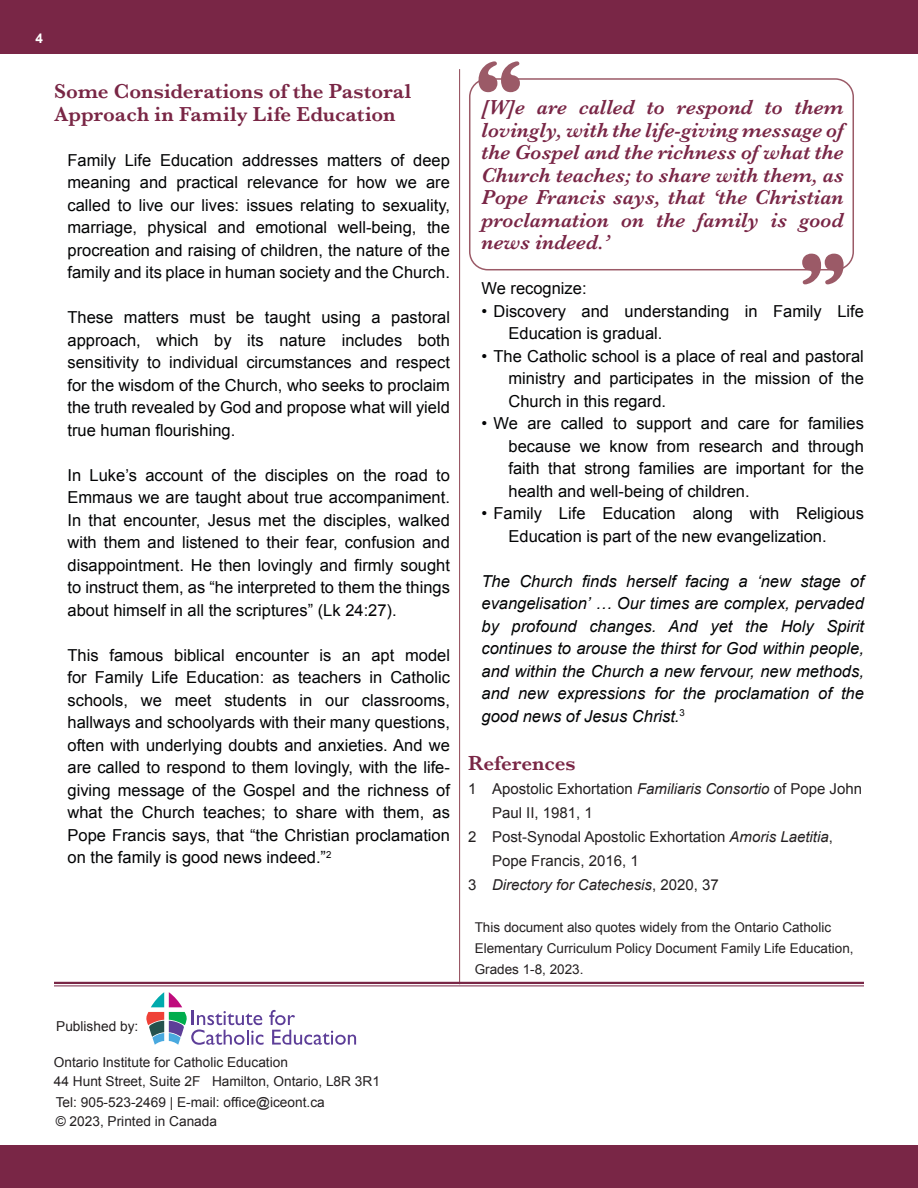
<style>
.page{position:relative;width:918px;height:1188px;background:#fff}
.page>*{position:absolute;margin:0;border:0;box-sizing:border-box;transform-origin:0 0}
.t1{font:138px "Bogart Trial";color:#9b5a67}
.body_text{font:italic 600 21px/22.5px "Baskerville";color:#792646;text-align:justify}
.Body_Copy_Paragraphs{font:600 21px/22.5px "Baskerville";letter-spacing:.005em;color:#792645}
.Body_Copy_Paragraphs-2{font:16.5px/22.5px "Arial";color:#020304;text-align:justify}
.Body_Copy_Paragraphs-3{font:italic 16.5px/22.5px "Arial";color:#020304;text-align:justify}
.Numbered_Bulleted_Te{font:15px/24px "Arial";color:#231f20}
.Numbered_Bulleted_Te-2{font:italic 15px "Arial";color:#231f20}
.t2{font:13.65px "Arial";color:#231f20}
.Numbered_Bulleted_Te-3{font:13.5px/21px "Arial";color:#231f20}
.t3{font:700 13.5px "Arial";color:#fff}
.s1{font-style:italic}
.s2{font-style:normal}
</style>
<div class="page">
<hr style="left:459px;top:69px;width:1px;height:915px;background:#995865">
<svg style="left:48px;top:981px;width:349px;height:165px"></svg>
<svg style="left:146px;top:992px;width:210px;height:53px"></svg>
<div style="left:0;top:1146px;width:918px;height:42px;background:#792646"></div>
<div style="left:0;top:0;width:918px;height:54px;background:#792646"></div>
<div style="left:54px;top:1057px;width:395px;height:32px;background:#fff"></div>
<div style="left:56px;top:1097px;width:282px;height:30px;background:#fff"></div>
<div style="left:469px;top:78px;width:385px;height:192px;border:2px solid #9b5a67;border-radius:18px"></div>
<hr style="left:54px;top:982px;width:810px;height:2px;background:#792646">
<hr style="left:54px;top:986px;width:810px;height:1px;background:#792646">
<p class="t3" style="left:36px;top:29px;width:9px">4</p>
<p class="Body_Copy_Paragraphs" style="left:54px;top:80px;width:359px">Some Considerations of the Pastoral<br>Approach in Family Life Education</p>
<p class="Body_Copy_Paragraphs-2" style="left:68px;top:149px;width:384px">Family Life Education addresses matters of deep meaning and practical relevance for how we are called to live our lives: issues relating to sexuality, marriage, physical and emotional well-being, the procreation and raising of children, the nature of the family and its place in human society and the Church.</p>
<p class="Body_Copy_Paragraphs-2" style="left:68px;top:307px;width:384px">These matters must be taught using a pastoral approach, which by its nature includes both sensitivity to individual circumstances and respect for the wisdom of the Church, who seeks to proclaim the truth revealed by God and propose what will yield true human flourishing.</p>
<p class="Body_Copy_Paragraphs-2" style="left:68px;top:464px;width:384px">In Luke’s account of the disciples on the road to Emmaus we are taught about true accompaniment.<br>In that encounter, Jesus met the disciples, walked with them and listened to their fear, confusion and disappointment. He then lovingly and firmly sought to instruct them, as “he interpreted to them the things about himself in all the scriptures” (Lk 24:27).</p>
<p class="Body_Copy_Paragraphs-2" style="left:68px;top:644px;width:384px">This famous biblical encounter is an apt model for Family Life Education: as teachers in Catholic schools, we meet students in our classrooms, hallways and schoolyards with their many questions, often with underlying doubts and anxieties. And we are called to respond to them lovingly, with the life&shy;giving message of the Gospel and the richness of what the Church teaches; to share with them, as Pope Francis says, that “the Christian proclamation on the family is good news indeed.”<sup>2</sup></p>
<p class="t1" style="left:471px;top:14px;width:57px">“</p>
<p class="body_text" style="left:482px;top:96px;width:364px">[W]e are called to respond to them lovingly, with the life-giving message of the Gospel and the richness of what the Church teaches; to share with them, as Pope Francis says, that ‘the Christian proclamation on the family is good news indeed.’</p>
<p class="Body_Copy_Paragraphs-2" style="left:482px;top:277px;width:107px">We recognize:</p>
<p class="Body_Copy_Paragraphs-2" style="left:508px;top:300px;width:357px;text-indent:-27px">• Discovery and understanding in Family Life<br>Education is gradual.</p>
<p class="Body_Copy_Paragraphs-2" style="left:508px;top:345px;width:357px;text-indent:-27px">• The Catholic school is a place of real and pastoral ministry and participates in the mission of the Church in this regard.</p>
<p class="Body_Copy_Paragraphs-2" style="left:508px;top:412px;width:357px;text-indent:-27px">• We are called to support and care for families because we know from research and through faith that strong families are important for the health and well-being of children.</p>
<p class="Body_Copy_Paragraphs-2" style="left:508px;top:502px;width:357px;text-indent:-27px">• Family Life Education along with Religious<br>Education is part of the new evangelization.</p>
<p class="Body_Copy_Paragraphs-3" style="left:482px;top:570px;width:384px">The Church finds herself facing a ‘new stage of evangelisation’ … Our times are complex, pervaded by profound changes. And yet the Holy Spirit continues to arouse the thirst for God within people, and within the Church a new fervour, new methods, and new expressions for the proclamation of the good news of Jesus Christ.<sup>3</sup></p>
<p class="Body_Copy_Paragraphs" style="left:468px;top:751px;width:109px">References</p>
<p class="Numbered_Bulleted_Te" style="left:492px;top:777px;width:372px;text-indent:-24px">1 Apostolic Exhortation <span class="s1">Familiaris Consortio</span> of Pope John<br>Paul II, 1981, 1</p>
<p class="Numbered_Bulleted_Te" style="left:492px;top:825px;width:343px;text-indent:-24px">2 Post-Synodal Apostolic Exhortation <span class="s1">Amoris Laetitia</span>,<br>Pope Francis, 2016, 1</p>
<p class="Numbered_Bulleted_Te-2" style="left:468px;top:875px;width:252px"><span class="s2">3</span> Directory for Catechesis<span class="s2">, 2020, 37</span></p>
<p class="Numbered_Bulleted_Te-3" style="left:475px;top:917px;width:380px">This document also quotes widely from the Ontario Catholic<br>Elementary Curriculum Policy Document Family Life Education,<br>Grades 1-8, 2023.</p>
<p class="t1" style="left:795px;top:206px;width:57px">”</p>
<p class="t2" style="left:56px;top:1018px;width:84px">Published by:</p>
<p class="t2" style="left:54px;top:1054px;width:236px">Ontario Institute for Catholic Education</p>
<p class="t2" style="left:54px;top:1072px;width:328px">44 Hunt Street, Suite 2F Hamilton, Ontario, L8R 3R1</p>
<p class="t2" style="left:56px;top:1094px;width:271px">Tel: 905-523-2469 | E-mail: office@iceont.ca</p>
<p class="t2" style="left:56px;top:1112px;width:163px">© 2023, Printed in Canada</p>
</div>
